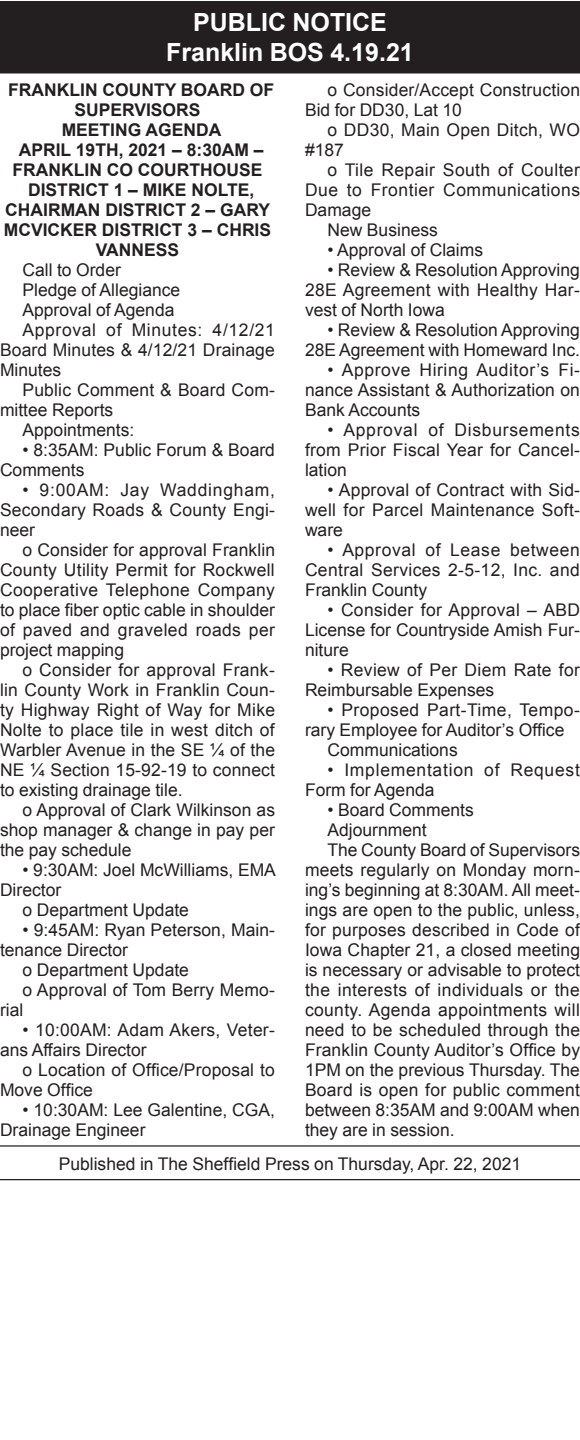
<style>
.page{position:relative;width:580px;height:1440px;background:#fff}
.page>*{position:absolute;margin:0;border:0;box-sizing:border-box;transform-origin:0 0}
.Reversed_Heading_Tit{font:700 25px "Arial";color:#fff}
.Reversed_Heading_All{font:700 25px "Arial";color:#fff}
._1_Column_Arial{font:17.5px/20px "Arial";color:#231f20;text-align:justify}
._2nd_Heading{font:700 17.5px/20px "Arial";color:#231f20;text-align:center}
.footer_long{font:17.5px "Arial";color:#231f20}
._1_Column_Arial-2{font:17.5px/20px "Arial";letter-spacing:.04em;color:#231f20}
</style>
<div class="page">
<div style="left:0;top:1px;width:580px;height:43px;background:#231f20"></div>
<div style="left:0;top:31px;width:580px;height:43px;background:#231f20"></div>
<hr style="left:0;top:1145px;width:580px;height:2px;background:#231f20">
<hr style="left:0;top:1179px;width:580px;height:1px;background:#231f20">
<p class="Reversed_Heading_All" style="left:193px;top:5px;width:195px">PUBLIC NOTICE</p>
<p class="Reversed_Heading_Tit" style="left:166px;top:35px;width:249px">Franklin BOS 4.19.21</p>
<p class="_2nd_Heading" style="left:8px;top:80px;width:268px">FRANKLIN COUNTY BOARD OF<br>SUPERVISORS</p>
<p class="_2nd_Heading" style="left:62px;top:120px;width:161px">MEETING AGENDA</p>
<p class="_2nd_Heading" style="left:13px;top:140px;width:253px">APRIL 19TH, 2021 – 8:30AM –<br>FRANKLIN CO COURTHOUSE</p>
<p class="_2nd_Heading" style="left:4px;top:180px;width:269px">DISTRICT 1 – MIKE NOLTE,<br>CHAIRMAN DISTRICT 2 – GARY<br>MCVICKER DISTRICT 3 – CHRIS<br>VANNESS</p>
<p class="_1_Column_Arial" style="left:22px;top:260px;width:100px">Call to Order</p>
<p class="_1_Column_Arial" style="left:22px;top:280px;width:159px">Pledge of Allegiance</p>
<p class="_1_Column_Arial" style="left:22px;top:300px;width:153px">Approval of Agenda</p>
<p class="_1_Column_Arial" style="left:0;top:320px;width:276px;text-indent:22px">Approval of Minutes: 4/12/21<br>Board Minutes &amp; 4/12/21 Drainage Minutes</p>
<p class="_1_Column_Arial" style="left:0;top:380px;width:276px;text-indent:22px">Public Comment &amp; Board Com&shy;mittee Reports</p>
<p class="_1_Column_Arial" style="left:22px;top:420px;width:113px">Appointments:</p>
<p class="_1_Column_Arial" style="left:0;top:440px;width:276px;text-indent:22px">• 8:35AM: Public Forum &amp; Board<br>Comments</p>
<p class="_1_Column_Arial" style="left:0;top:480px;width:277px;text-indent:22px">• 9:00AM: Jay Waddingham, Secondary Roads &amp; County Engi&shy;neer</p>
<p class="_1_Column_Arial" style="left:0;top:540px;width:277px;text-indent:22px">o Consider for approval Franklin County Utility Permit for Rockwell Cooperative Telephone Company to place fiber optic cable in shoulder of paved and graveled roads per project mapping</p>
<p class="_1_Column_Arial" style="left:0;top:660px;width:277px;text-indent:22px">o Consider for approval Frank&shy;lin County Work in Franklin Coun&shy;ty Highway Right of Way for Mike Nolte to place tile in west ditch of Warbler Avenue in the SE ¼ of the NE ¼ Section 15-92-19 to connect to existing drainage tile.</p>
<p class="_1_Column_Arial" style="left:0;top:800px;width:277px;text-indent:22px">o Approval of Clark Wilkinson as shop manager &amp; change in pay per the pay schedule</p>
<p class="_1_Column_Arial" style="left:0;top:860px;width:277px;text-indent:22px">• 9:30AM: Joel McWilliams, EMA<br>Director</p>
<p class="_1_Column_Arial" style="left:22px;top:900px;width:168px">o Department Update</p>
<p class="_1_Column_Arial" style="left:0;top:920px;width:276px;text-indent:22px">• 9:45AM: Ryan Peterson, Main&shy;tenance Director</p>
<p class="_1_Column_Arial" style="left:22px;top:960px;width:168px">o Department Update</p>
<p class="_1_Column_Arial" style="left:0;top:980px;width:276px;text-indent:22px">o Approval of Tom Berry Memo&shy;rial</p>
<p class="_1_Column_Arial" style="left:0;top:1020px;width:276px;text-indent:22px">• 10:00AM: Adam Akers, Veter&shy;ans Affairs Director</p>
<p class="_1_Column_Arial" style="left:0;top:1060px;width:276px;text-indent:22px">o Location of Office/Proposal to<br>Move Office</p>
<p class="_1_Column_Arial" style="left:0;top:1100px;width:276px;text-indent:22px">• 10:30AM: Lee Galentine, CGA,<br>Drainage Engineer</p>
<p class="_1_Column_Arial" style="left:305px;top:80px;width:277px;text-indent:23px">o Consider/Accept Construction<br>Bid for DD30, Lat 10</p>
<p class="_1_Column_Arial" style="left:305px;top:120px;width:277px;text-indent:23px">o DD30, Main Open Ditch, WO #187</p>
<p class="_1_Column_Arial" style="left:305px;top:160px;width:277px;text-indent:23px">o Tile Repair South of Coulter Due to Frontier Communications Damage</p>
<p class="_1_Column_Arial" style="left:327px;top:220px;width:112px">New Business</p>
<p class="_1_Column_Arial" style="left:327px;top:240px;width:157px">• Approval of Claims</p>
<p class="_1_Column_Arial" style="left:305px;top:260px;width:276px;text-indent:23px">• Review &amp; Resolution Approving 28E Agreement with Healthy Har&shy;vest of North Iowa</p>
<p class="_1_Column_Arial" style="left:305px;top:320px;width:277px;text-align:right">• Review &amp; Resolution Approving<br>28E Agreement with Homeward Inc.</p>
<p class="_1_Column_Arial" style="left:305px;top:360px;width:277px;text-indent:23px">• Approve Hiring Auditor’s Fi&shy;nance Assistant &amp; Authorization on Bank Accounts</p>
<p class="_1_Column_Arial" style="left:305px;top:420px;width:276px;text-indent:23px">• Approval of Disbursements from Prior Fiscal Year for Cancel&shy;lation</p>
<p class="_1_Column_Arial" style="left:305px;top:480px;width:276px;text-indent:23px">• Approval of Contract with Sid&shy;well for Parcel Maintenance Soft&shy;ware</p>
<p class="_1_Column_Arial" style="left:305px;top:540px;width:276px;text-indent:23px">• Approval of Lease between Central Services 2-5-12, Inc. and Franklin County</p>
<p class="_1_Column_Arial" style="left:305px;top:600px;width:277px;text-indent:23px">• Consider for Approval – ABD License for Countryside Amish Fur&shy;niture</p>
<p class="_1_Column_Arial" style="left:305px;top:660px;width:277px;text-indent:23px">• Review of Per Diem Rate for<br>Reimbursable Expenses</p>
<p class="_1_Column_Arial" style="left:305px;top:700px;width:276px;text-indent:23px">• Proposed Part-Time, Tempo&shy;rary Employee for Auditor’s Office</p>
<p class="_1_Column_Arial" style="left:327px;top:740px;width:132px">Communications</p>
<p class="_1_Column_Arial-2" style="left:305px;top:760px;width:276px;text-indent:23px">• Implementation of Request<br>Form for Agenda</p>
<p class="_1_Column_Arial" style="left:327px;top:800px;width:148px">• Board Comments</p>
<p class="_1_Column_Arial" style="left:327px;top:820px;width:101px">Adjournment</p>
<p class="_1_Column_Arial" style="left:305px;top:840px;width:277px;text-indent:23px">The County Board of Supervisors meets regularly on Monday morn&shy;ing’s beginning at 8:30AM. All meet&shy;ings are open to the public, unless, for purposes described in Code of Iowa Chapter 21, a closed meeting is necessary or advisable to protect the interests of individuals or the county. Agenda appointments will need to be scheduled through the Franklin County Auditor’s Office by 1PM on the previous Thursday. The Board is open for public comment between 8:35AM and 9:00AM when they are in session.</p>
<p class="footer_long" style="left:59px;top:1152px;width:464px">Published in The Sheffield Press on Thursday, Apr. 22, 2021</p>
</div>
